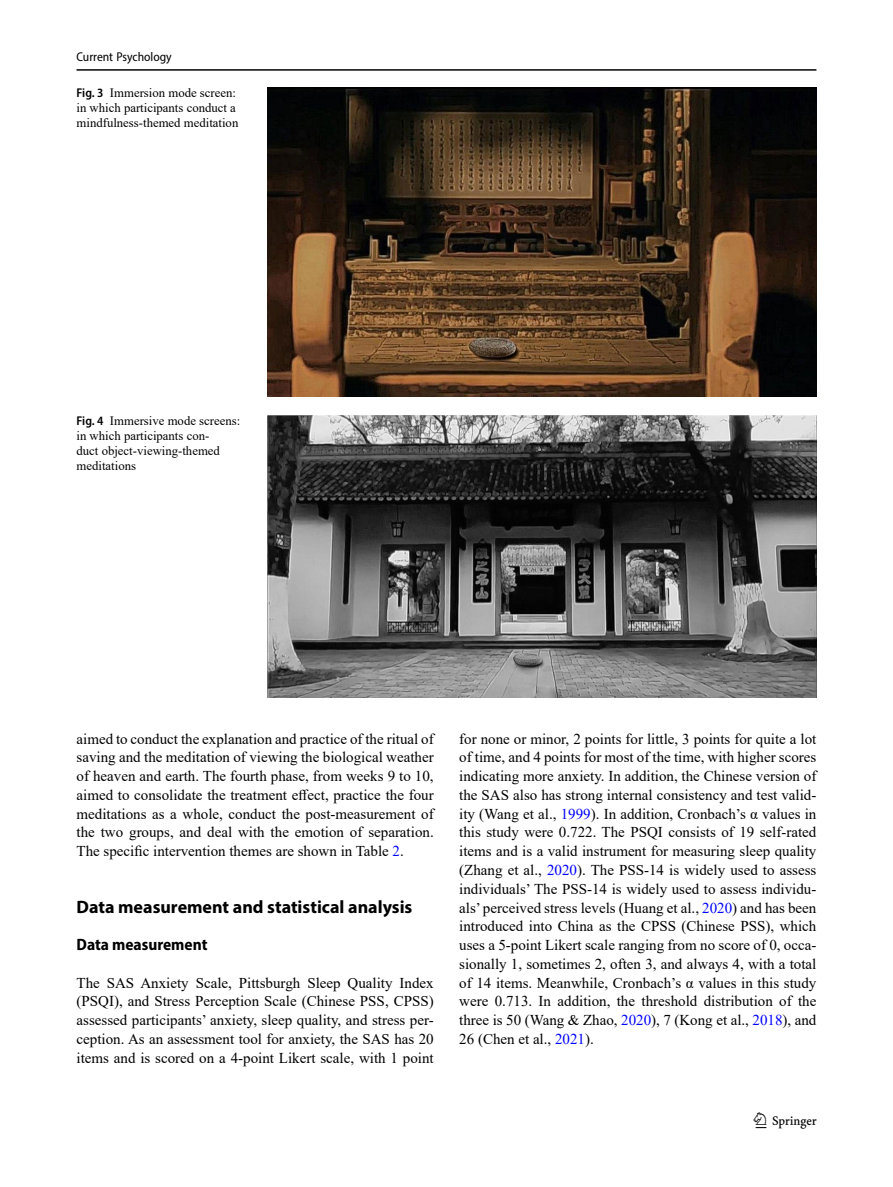
<style>
.page{position:relative;width:893px;height:1187px;background:#fff}
.page>*{position:absolute;margin:0;border:0;box-sizing:border-box;transform-origin:0 0}
.t1{font:22.5px "Springnew";color:#000}
.Head_1{font:700 18px "Myriad Pro";color:#000}
.Head_2_After_1{font:700 semi-condensed 16.5px "Myriad Pro";color:#000}
.Body_Text{font:15px/18.8px "Times New Roman";color:#000;text-align:justify}
.Figure_Caption_Side{font:12.75px/15px "Times New Roman";color:#000}
.t2{font:semi-condensed 12.75px "Myriad Pro";color:#000}
.s1{font-family:"Myriad Pro";font-weight:600;font-stretch:semi-condensed}
.s2{color:#00f}
</style>
<div class="page">
<hr style="left:77px;top:69px;width:739px;height:2px;background:#000">
<img style="left:268px;top:415px;width:548px;height:282px">
<img style="left:268px;top:87px;width:548px;height:309px">
<p class="t2" style="left:77px;top:49px;width:97px">Current Psychology</p>
<p class="Figure_Caption_Side" style="left:77px;top:84px;width:163px"><span class="s1">Fig. 3</span> Immersion mode screen: in which participants conduct a mindfulness-themed meditation</p>
<p class="Figure_Caption_Side" style="left:77px;top:413px;width:165px"><span class="s1">Fig. 4</span> Immersive mode screens: in which participants con-<br>duct object-viewing-themed meditations</p>
<p class="Body_Text" style="left:77px;top:728px;width:359px">aimed to conduct the explanation and practice of the ritual of saving and the meditation of viewing the biological weather of heaven and earth. The fourth phase, from weeks 9 to 10, aimed to consolidate the treatment effect, practice the four meditations as a whole, conduct the post-measurement of the two groups, and deal with the emotion of separation.<br>The specific intervention themes are shown in Table <span class="s2">2</span>.</p>
<p class="Head_1" style="left:77px;top:894px;width:337px">Data measurement and statistical analysis</p>
<p class="Head_2_After_1" style="left:77px;top:933px;width:132px">Data measurement</p>
<p class="Body_Text" style="left:77px;top:972px;width:359px">The SAS Anxiety Scale, Pittsburgh Sleep Quality Index (PSQI), and Stress Perception Scale (Chinese PSS, CPSS) assessed participants’ anxiety, sleep quality, and stress per&shy;ception. As an assessment tool for anxiety, the SAS has 20 items and is scored on a 4-point Likert scale, with 1 point</p>
<p class="Body_Text" style="left:459px;top:728px;width:359px">for none or minor, 2 points for little, 3 points for quite a lot of time, and 4 points for most of the time, with higher scores indicating more anxiety. In addition, the Chinese version of the SAS also has strong internal consistency and test valid&shy;ity (Wang et al., <span class="s2">1999</span>). In addition, Cronbach’s α values in this study were 0.722. The PSQI consists of 19 self-rated items and is a valid instrument for measuring sleep quality (Zhang et al., <span class="s2">2020</span>). The PSS-14 is widely used to assess individuals’ The PSS-14 is widely used to assess individu&shy;als’ perceived stress levels (Huang et al., <span class="s2">2020</span>) and has been introduced into China as the CPSS (Chinese PSS), which uses a 5-point Likert scale ranging from no score of 0, occa&shy;sionally 1, sometimes 2, often 3, and always 4, with a total of 14 items. Meanwhile, Cronbach’s α values in this study were 0.713. In addition, the threshold distribution of the three is 50 (Wang &amp; Zhao, <span class="s2">2020</span>), 7 (Kong et al., <span class="s2">2018</span>), and 26 (Chen et al., <span class="s2">2021</span>).</p>
<h1 class="t1" style="left:756px;top:1107px;width:63px">1 3</h1>
</div>
